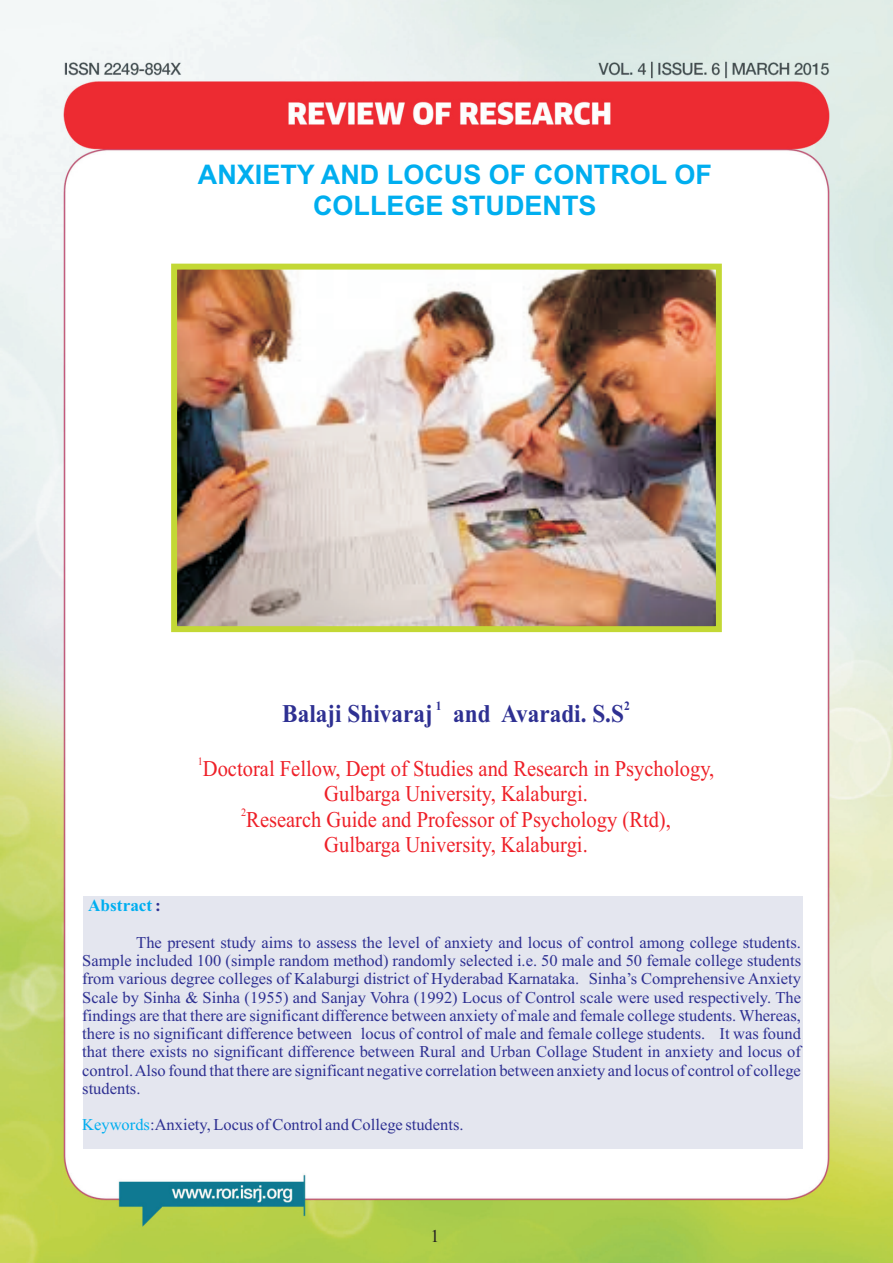
<style>
.page{position:relative;width:893px;height:1263px;background:#fff}
.page>*{position:absolute;margin:0;border:0;box-sizing:border-box;transform-origin:0 0}
.t1{font:700 27px/30.2px "Arial";color:#00aeef;text-align:center}
.t2{font:700 25.5px "Times New Roman";color:#2e3092;scale:.91 1}
.t3{font:22.5px/24.9px "Times New Roman";color:#ee2028;text-align:center;scale:.91 1}
.t4{font:18px "Times New Roman";color:#231f20}
.t5{font:700 17.25px "Times New Roman";color:#00aeef}
.t6{font:16.5px/18.3px "Times New Roman";color:#2e3092;text-align:justify}
.t7{font:700 12.75px "Times New Roman";color:#2e3092;scale:.91 1}
.t8{font:11.25px "Times New Roman";color:#ee2028;scale:.91 1}
.s1{color:#2e3092}
.s2{color:#00aeef}
</style>
<div class="page">
<img style="left:0;top:0;width:893px;height:1263px">
<div style="left:83px;top:896px;width:720px;height:253px;background:#e4e6ef"></div>
<img style="left:178px;top:271px;width:537px;height:354px">
<div style="left:171px;top:264px;width:551px;height:368px;border:6px solid #c3d835"></div>
<h1 class="t1" style="left:198px;top:162px;width:516px">ANXIETY AND LOCUS OF CONTROL OF<br>COLLEGE STUDENTS</h1>
<p class="t7" style="left:436px;top:701px;width:8px">1</p>
<p class="t7" style="left:624px;top:701px;width:8px">2</p>
<h2 class="t2" style="left:282px;top:705px;width:377px">Balaji Shivaraj and Avaradi. S.S</h2>
<p class="t8" style="left:198px;top:757px;width:7px">1</p>
<h3 class="t3" style="left:203px;top:758px;width:564px">Doctoral Fellow, Dept of Studies and Research in Psychology,<br>Gulbarga University, Kalaburgi.</h3>
<p class="t8" style="left:241px;top:808px;width:7px">2</p>
<h3 class="t3" style="left:246px;top:809px;width:468px">Research Guide and Professor of Psychology (Rtd),<br>Gulbarga University, Kalaburgi.</h3>
<p class="t5" style="left:88px;top:899px;width:74px">Abstract<span class="s1">:</span></p>
<p class="t6" style="left:82px;top:934px;width:720px;text-indent:54px">The present study aims to assess the level of anxiety and locus of control among college students.<br>Sample included 100 (simple random method) randomly selected i.e. 50 male and 50 female college students from various degree colleges of Kalaburgi district of Hyderabad Karnataka. Sinha’s Comprehensive Anxiety Scale by Sinha &amp; Sinha (1955) and Sanjay Vohra (1992) Locus of Control scale were used respectively. The findings are that there are significant difference between anxiety of male and female college students. Whereas, there is no significant difference between locus of control of male and female college students. It was found that there exists no significant difference between Rural and Urban Collage Student in anxiety and locus of control. Also found that there are significant negative correlation between anxiety and locus of control of college students.</p>
<p class="t6" style="left:82px;top:1117px;width:383px"><span class="s2">Keywords</span>:Anxiety, Locus of Control and College students.</p>
<p class="t4" style="left:431px;top:1229px;width:10px">1</p>
</div>
